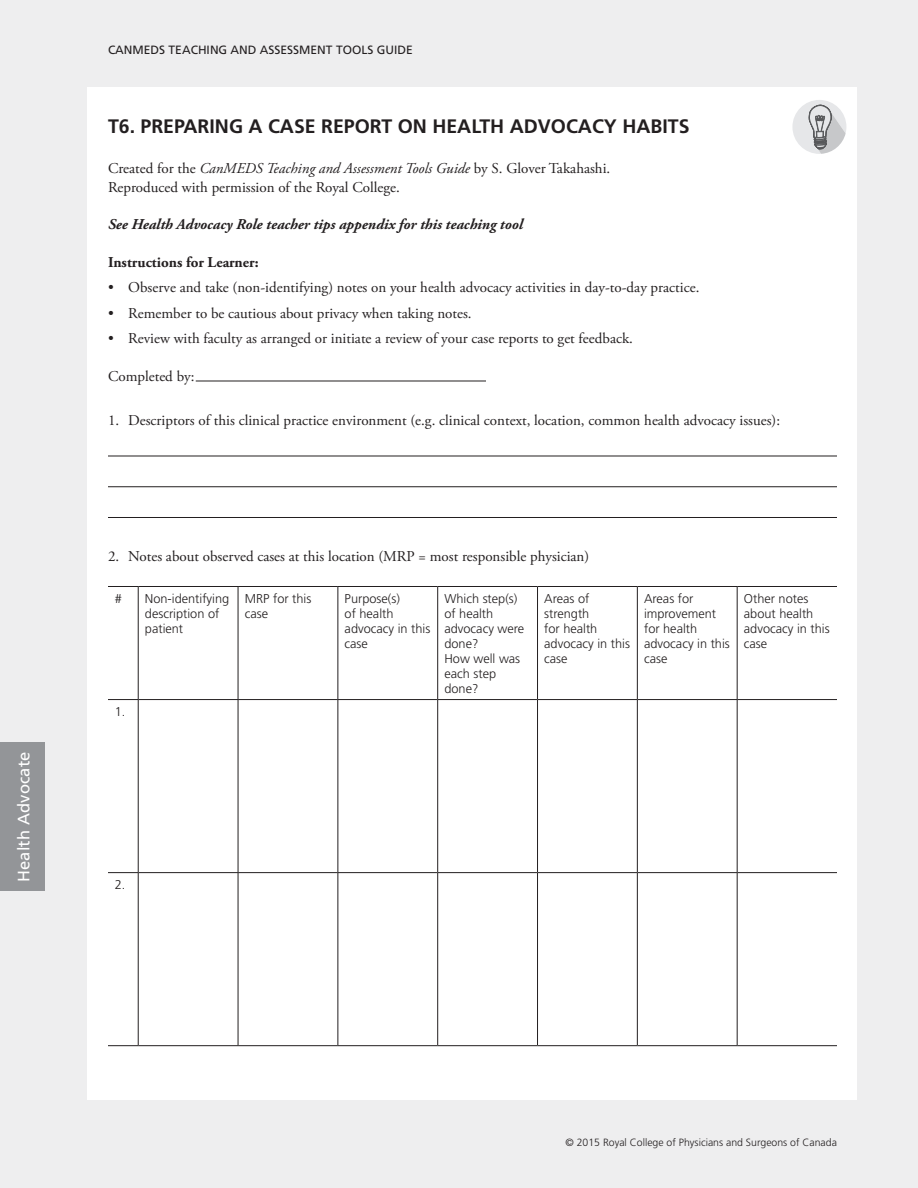
<style>
.page{position:relative;width:918px;height:1188px;background:#eeeeef}
.page>*{position:absolute;margin:0;border:0;box-sizing:border-box;transform-origin:0 0}
.t1{font:700 19.5px "Frutiger LT Std";color:#231f20}
.t2{font:16.5px "Frutiger LT Std";letter-spacing:.01em;color:#fff}
.t3{font:15px/18.8px "Adobe Garamond Pro";color:#231f20}
.t4{font:italic 700 15px "Adobe Garamond Pro";color:#231f20}
.t5{font:700 15px "Adobe Garamond Pro";color:#231f20}
.t6{font:300 12.75px/15px "Frutiger LT Std";color:#231f20}
.t7{font:12px "Frutiger LT Std";color:#231f20}
.t8{font:300 10.5px "Frutiger LT Std";color:#231f20}
.s1{font-style:italic}
</style>
<div class="page">
<div style="left:88px;top:88px;width:769px;height:1012px;background:#fff"></div>
<div style="left:0;top:742px;width:45px;height:149px;background:#939598"></div>
<svg style="left:792px;top:100px;width:54px;height:54px"></svg>
<hr style="left:196px;top:381px;width:290px;height:1px;background:#231f20">
<hr style="left:108px;top:456px;width:729px;height:1px;background:#231f20">
<hr style="left:108px;top:486px;width:729px;height:1px;background:#231f20">
<hr style="left:108px;top:517px;width:729px;height:1px;background:#231f20">
<hr style="left:108px;top:586px;width:30px;height:1px;background:#231f20">
<hr style="left:138px;top:586px;width:100px;height:1px;background:#231f20">
<hr style="left:138px;top:587px;width:1px;height:112px;background:#231f20">
<hr style="left:238px;top:586px;width:100px;height:1px;background:#231f20">
<hr style="left:238px;top:587px;width:1px;height:112px;background:#231f20">
<hr style="left:338px;top:586px;width:100px;height:1px;background:#231f20">
<hr style="left:338px;top:587px;width:1px;height:112px;background:#231f20">
<hr style="left:438px;top:586px;width:100px;height:1px;background:#231f20">
<hr style="left:437px;top:587px;width:1px;height:112px;background:#231f20">
<hr style="left:538px;top:586px;width:99px;height:1px;background:#231f20">
<hr style="left:537px;top:587px;width:1px;height:112px;background:#231f20">
<hr style="left:637px;top:586px;width:100px;height:1px;background:#231f20">
<hr style="left:637px;top:587px;width:1px;height:112px;background:#231f20">
<hr style="left:737px;top:586px;width:100px;height:1px;background:#231f20">
<hr style="left:737px;top:587px;width:1px;height:112px;background:#231f20">
<hr style="left:108px;top:699px;width:30px;height:1px;background:#231f20">
<hr style="left:138px;top:699px;width:100px;height:1px;background:#231f20">
<hr style="left:138px;top:700px;width:1px;height:172px;background:#231f20">
<hr style="left:238px;top:699px;width:100px;height:1px;background:#231f20">
<hr style="left:238px;top:700px;width:1px;height:172px;background:#231f20">
<hr style="left:338px;top:699px;width:100px;height:1px;background:#231f20">
<hr style="left:338px;top:700px;width:1px;height:172px;background:#231f20">
<hr style="left:438px;top:699px;width:100px;height:1px;background:#231f20">
<hr style="left:437px;top:700px;width:1px;height:172px;background:#231f20">
<hr style="left:538px;top:699px;width:99px;height:1px;background:#231f20">
<hr style="left:537px;top:700px;width:1px;height:172px;background:#231f20">
<hr style="left:637px;top:699px;width:100px;height:1px;background:#231f20">
<hr style="left:637px;top:700px;width:1px;height:172px;background:#231f20">
<hr style="left:737px;top:699px;width:100px;height:1px;background:#231f20">
<hr style="left:737px;top:700px;width:1px;height:172px;background:#231f20">
<hr style="left:108px;top:872px;width:30px;height:1px;background:#231f20">
<hr style="left:138px;top:872px;width:100px;height:1px;background:#231f20">
<hr style="left:138px;top:873px;width:1px;height:172px;background:#231f20">
<hr style="left:238px;top:872px;width:100px;height:1px;background:#231f20">
<hr style="left:238px;top:873px;width:1px;height:172px;background:#231f20">
<hr style="left:338px;top:872px;width:100px;height:1px;background:#231f20">
<hr style="left:338px;top:873px;width:1px;height:172px;background:#231f20">
<hr style="left:438px;top:872px;width:100px;height:1px;background:#231f20">
<hr style="left:437px;top:873px;width:1px;height:172px;background:#231f20">
<hr style="left:538px;top:872px;width:99px;height:1px;background:#231f20">
<hr style="left:537px;top:873px;width:1px;height:172px;background:#231f20">
<hr style="left:637px;top:872px;width:100px;height:1px;background:#231f20">
<hr style="left:637px;top:873px;width:1px;height:172px;background:#231f20">
<hr style="left:737px;top:872px;width:100px;height:1px;background:#231f20">
<hr style="left:737px;top:873px;width:1px;height:172px;background:#231f20">
<hr style="left:108px;top:1045px;width:30px;height:1px;background:#231f20">
<hr style="left:138px;top:1045px;width:100px;height:1px;background:#231f20">
<hr style="left:238px;top:1045px;width:100px;height:1px;background:#231f20">
<hr style="left:338px;top:1045px;width:100px;height:1px;background:#231f20">
<hr style="left:438px;top:1045px;width:100px;height:1px;background:#231f20">
<hr style="left:538px;top:1045px;width:99px;height:1px;background:#231f20">
<hr style="left:637px;top:1045px;width:100px;height:1px;background:#231f20">
<hr style="left:737px;top:1045px;width:100px;height:1px;background:#231f20">
<p class="t2" style="left:14px;top:882px;width:132px;rotate:-90deg">Health Advocate</p>
<p class="t7" style="left:108px;top:43px;width:306px">CANMEDS TEACHING AND ASSESSMENT TOOLS GUIDE</p>
<h1 class="t1" style="left:108px;top:115px;width:583px">T6. PREPARING A CASE REPORT ON HEALTH ADVOCACY HABITS</h1>
<p class="t3" style="left:108px;top:159px;width:504px">Created for the <span class="s1">CanMEDS Teaching and Assessment Tools Guide</span> by S. Glover Takahashi.<br>Reproduced with permission of the Royal College.</p>
<p class="t4" style="left:108px;top:216px;width:416px">See Health Advocacy Role teacher tips appendix for this teaching tool</p>
<p class="t5" style="left:108px;top:253px;width:152px">Instructions for Learner:</p>
<p class="t3" style="left:108px;top:279px;width:593px">• Observe and take (non-identifying) notes on your health advocacy activities in day-to-day practice.</p>
<p class="t3" style="left:108px;top:304px;width:365px">• Remember to be cautious about privacy when taking notes.</p>
<p class="t3" style="left:108px;top:330px;width:527px">• Review with faculty as arranged or initiate a review of your case reports to get feedback.</p>
<p class="t3" style="left:108px;top:367px;width:88px">Completed by:</p>
<p class="t3" style="left:108px;top:411px;width:674px">1. Descriptors of this clinical practice environment (e.g. clinical context, location, common health advocacy issues):</p>
<p class="t3" style="left:108px;top:548px;width:483px">2. Notes about observed cases at this location (MRP = most responsible physician)</p>
<p class="t6" style="left:115px;top:591px;width:9px">#</p>
<p class="t6" style="left:145px;top:591px;width:86px">Non-identifying description of patient</p>
<p class="t6" style="left:245px;top:591px;width:68px">MRP for this case</p>
<p class="t6" style="left:345px;top:591px;width:87px">Purpose(s)<br>of health advocacy in this case</p>
<p class="t6" style="left:444px;top:591px;width:81px">Which step(s) of health advocacy were done?<br>How well was each step done?</p>
<p class="t6" style="left:544px;top:591px;width:87px">Areas of strength<br>for health advocacy in this case</p>
<p class="t6" style="left:644px;top:591px;width:87px">Areas for improvement for health advocacy in this case</p>
<p class="t6" style="left:744px;top:591px;width:87px">Other notes about health advocacy in this case</p>
<p class="t6" style="left:115px;top:704px;width:12px">1.</p>
<p class="t6" style="left:115px;top:877px;width:12px">2.</p>
<p class="t8" style="left:565px;top:1137px;width:273px">© 2015 Royal College of Physicians and Surgeons of Canada</p>
</div>
